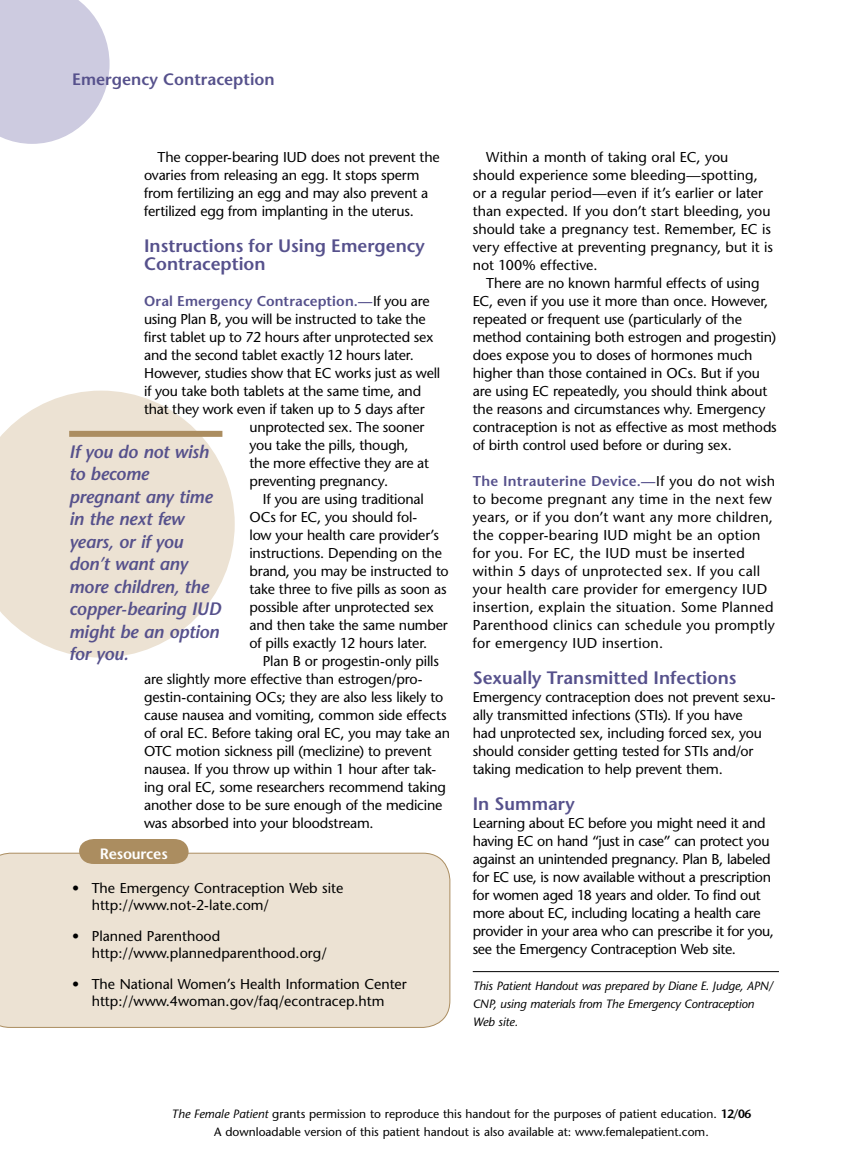
<style>
.page{position:relative;width:851px;height:1161px;background:#fff}
.page>*{position:absolute;margin:0;border:0;box-sizing:border-box;transform-origin:0 0}
.t1{font:italic 600 18px/22.5px "Stone Sans";letter-spacing:-.015em;color:#56518c}
.t2{font:600 18px/18px "Stone Sans";color:#56518c}
.t3{font:600 16.5px "Stone Sans";color:#56518c}
.t4{font:600 15px "Stone Sans";letter-spacing:-.01em;color:#fff}
.t5{font:14.25px/18px "Stone Sans";letter-spacing:-.01em;color:#000}
.t6{font:14.25px/18px "Stone Sans";letter-spacing:.015em;color:#000}
.t7{font:600 14.25px "Stone Sans";letter-spacing:.01em;color:#56518c}
.t8{font:12px/18px "Stone Sans";color:#000;text-align:center}
.t9{font:italic 12px/18px "Stone Sans";letter-spacing:-.01em;color:#000}
.s1{font-weight:400;color:#000}
.s2{font-weight:600}
.s3{font-weight:600;color:#56518c}
.s4{font-style:italic}
</style>
<div class="page">
<svg style="left:0;top:391px;width:235px;height:267px;fill:#ece2d3"></svg>
<hr style="left:472px;top:971px;width:306px;height:1px;background:#000">
<svg style="left:0;top:0;width:110px;height:144px"></svg>
<div style="left:0;top:853px;width:450px;height:175px;background:#ece2d3"></div>
<div style="left:79px;top:839px;width:109px;height:25px;background:#ab8d60"></div>
<div style="left:69px;top:431px;width:153px;height:6px;background:#ab8d60"></div>
<p class="t3" style="left:72px;top:69px;width:204px">Emergency Contraception</p>
<p class="t5" style="left:144px;top:148px;width:297px;text-indent:14px">The copper-bearing IUD does not prevent the ovaries from releasing an egg. It stops sperm from fertilizing an egg and may also prevent a fertilized egg from implanting in the uterus.</p>
<p class="t2" style="left:144px;top:237px;width:282px">Instructions for Using Emergency<br>Contraception</p>
<p class="t7" style="left:144px;top:292px;width:287px">Oral Emergency Contraception.—<span class="s1">If you are</span></p>
<p class="t5" style="left:144px;top:310px;width:283px">using Plan B, you will be instructed to take the</p>
<p class="t5" style="left:144px;top:328px;width:291px">first tablet up to 72 hours after unprotected sex</p>
<p class="t5" style="left:144px;top:346px;width:271px">and the second tablet exactly 12 hours later.</p>
<p class="t5" style="left:144px;top:364px;width:298px">However, studies show that EC works just as well</p>
<p class="t5" style="left:144px;top:382px;width:279px">if you take both tablets at the same time, and</p>
<p class="t5" style="left:144px;top:400px;width:282px">that they work even if taken up to 5 days after</p>
<p class="t5" style="left:249px;top:418px;width:176px">unprotected sex. The sooner</p>
<p class="t5" style="left:249px;top:436px;width:161px">you take the pills, though,</p>
<p class="t5" style="left:249px;top:454px;width:181px">the more effective they are at</p>
<p class="t5" style="left:249px;top:472px;width:140px">preventing pregnancy.</p>
<p class="t5" style="left:263px;top:490px;width:162px">If you are using traditional</p>
<p class="t5" style="left:249px;top:508px;width:169px">OCs for EC, you should fol-</p>
<p class="t5" style="left:249px;top:526px;width:191px">low your health care provider’s</p>
<p class="t5" style="left:249px;top:544px;width:194px">instructions. Depending on the</p>
<p class="t5" style="left:249px;top:562px;width:201px">brand, you may be instructed to</p>
<p class="t5" style="left:249px;top:580px;width:199px">take three to five pills as soon as</p>
<p class="t5" style="left:249px;top:598px;width:186px">possible after unprotected sex</p>
<p class="t5" style="left:249px;top:616px;width:200px">and then take the same number</p>
<p class="t5" style="left:249px;top:634px;width:179px">of pills exactly 12 hours later.</p>
<p class="t5" style="left:263px;top:652px;width:177px">Plan B or progestin-only pills</p>
<p class="t5" style="left:144px;top:670px;width:280px">are slightly more effective than estrogen/pro-</p>
<p class="t5" style="left:144px;top:688px;width:301px">gestin-containing OCs; they are also less likely to</p>
<p class="t5" style="left:144px;top:706px;width:304px">cause nausea and vomiting, common side effects</p>
<p class="t5" style="left:144px;top:724px;width:307px">of oral EC. Before taking oral EC, you may take an</p>
<p class="t5" style="left:144px;top:742px;width:289px">OTC motion sickness pill (meclizine) to prevent</p>
<p class="t5" style="left:144px;top:760px;width:294px">nausea. If you throw up within 1 hour after tak-</p>
<p class="t5" style="left:144px;top:778px;width:303px">ing oral EC, some researchers recommend taking</p>
<p class="t5" style="left:144px;top:796px;width:300px">another dose to be sure enough of the medicine</p>
<p class="t5" style="left:144px;top:814px;width:231px">was absorbed into your bloodstream.</p>
<p class="t1" style="left:69px;top:440px;width:153px">If you do not wish to become pregnant any time in the next few years, or if you don’t want any more children, the copper-bearing IUD might be an option for you.</p>
<p class="t4" style="left:100px;top:844px;width:70px">Resources</p>
<p class="t5" style="left:92px;top:879px;width:253px;line-height:17.2px;text-indent:-20px"><span class="s2">•</span> The Emergency Contraception Web site http://www.not-2-late.com/</p>
<p class="t5" style="left:92px;top:927px;width:237px;line-height:17.2px;text-indent:-20px"><span class="s2">•</span> Planned Parenthood http://www.plannedparenthood.org/</p>
<p class="t5" style="left:72px;top:975px;width:336px;line-height:17.2px;text-align:center"><span class="s2">•</span> The National Women’s Health Information Center http://www.4woman.gov/faq/econtracep.htm</p>
<p class="t5" style="left:472px;top:148px;width:302px;text-indent:14px">Within a month of taking oral EC, you should experience some bleeding—spotting, or a regular period—even if it’s earlier or later than expected. If you don’t start bleeding, you should take a pregnancy test. Remember, EC is very effective at preventing pregnancy, but it is not 100% effective.</p>
<p class="t5" style="left:472px;top:274px;width:305px;text-indent:14px">There are no known harmful effects of using EC, even if you use it more than once. However, repeated or frequent use (particularly of the method containing both estrogen and progestin) does expose you to doses of hormones much higher than those contained in OCs. But if you are using EC repeatedly, you should think about the reasons and circumstances why. Emergency contraception is not as effective as most methods of birth control used before or during sex.</p>
<p class="t6" style="left:472px;top:472px;width:304px"><span class="s3">The Intrauterine Device.—</span>If you do not wish to become pregnant any time in the next few years, or if you don’t want any more children, the copper-bearing IUD might be an option for you. For EC, the IUD must be inserted within 5 days of unprotected sex. If you call your health care provider for emergency IUD insertion, explain the situation. Some Planned Parenthood clinics can schedule you promptly for emergency IUD insertion.</p>
<p class="t2" style="left:472px;top:669px;width:265px">Sexually Transmitted Infections</p>
<p class="t5" style="left:472px;top:688px;width:304px">Emergency contraception does not prevent sexu&shy;ally transmitted infections (STIs). If you have<br>had unprotected sex, including forced sex, you should consider getting tested for STIs and/or taking medication to help prevent them.</p>
<p class="t2" style="left:472px;top:795px;width:103px">In Summary</p>
<p class="t5" style="left:472px;top:814px;width:303px">Learning about EC before you might need it and having EC on hand “just in case” can protect you against an unintended pregnancy. Plan B, labeled for EC use, is now available without a prescription for women aged 18 years and older. To find out more about EC, including locating a health care provider in your area who can prescribe it for you, see the Emergency Contraception Web site.</p>
<p class="t9" style="left:472px;top:977px;width:302px">This Patient Handout was prepared by Diane E. Judge, APN/<br>CNP, using materials from The Emergency Contraception<br>Web site.</p>
<p class="t8" style="left:171px;top:1105px;width:581px"><span class="s4">The Female Patient</span> grants permission to reproduce this handout for the purposes of patient education. <span class="s2">12/06<br></span>A downloadable version of this patient handout is also available at: www.femalepatient.com.</p>
</div>
